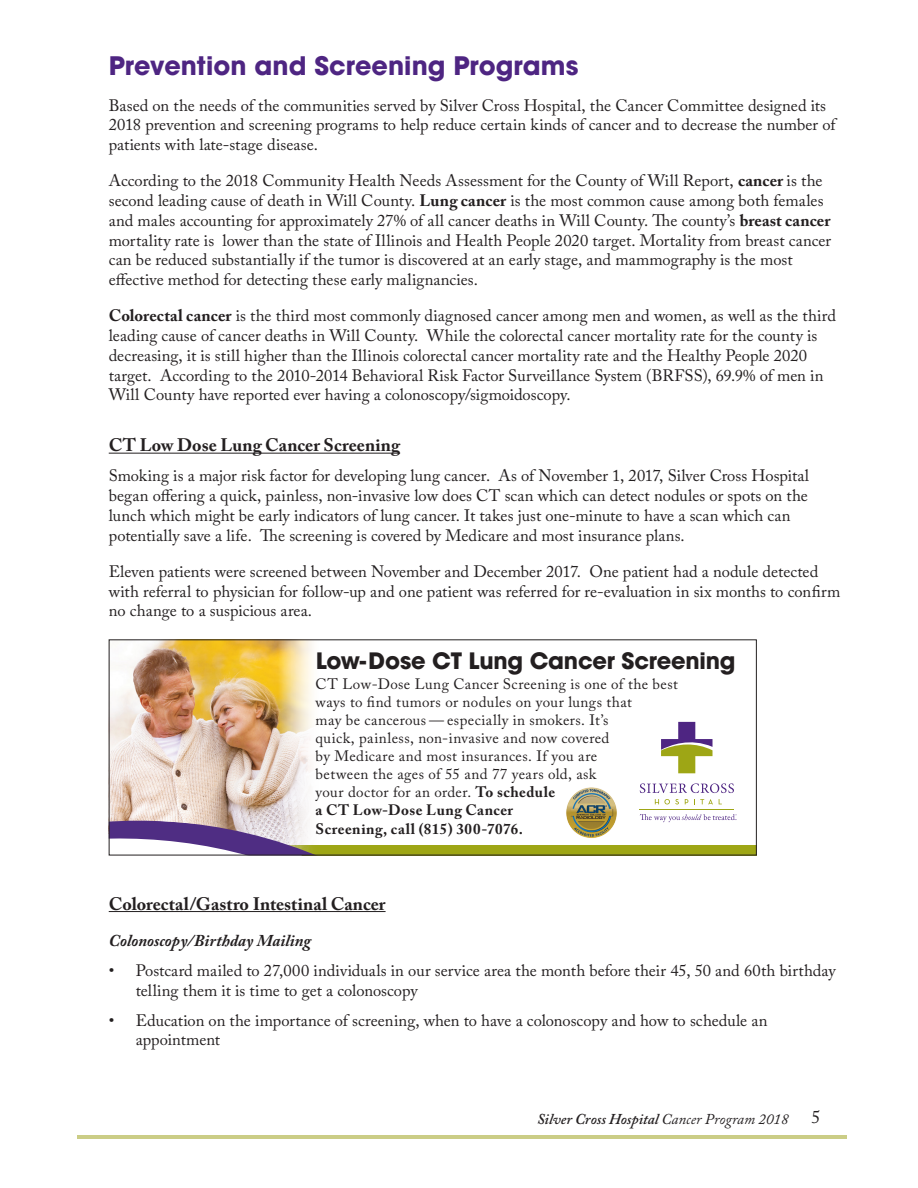
<style>
.page{position:relative;width:918px;height:1188px;background:#fff}
.page>*{position:absolute;margin:0;border:0;box-sizing:border-box;transform-origin:0 0}
.t1{font:700 25.5px "ITC Avant Garde Gothic";color:#4e2582}
.t2{font:700 22.65px "ITC Avant Garde Gothic";letter-spacing:-.01em;color:#231f20}
.t3{font:700 18px "Adobe Caslon Pro";color:#231f20}
.t4{font:18px "Adobe Caslon Pro";color:#231f20}
.t5{font:16.5px/19.8px "Adobe Caslon Pro";color:#231f20}
.t6{font:italic 700 16.5px "Adobe Caslon Pro";color:#231f20}
.t7{font:15px/18px "Adobe Caslon Pro";letter-spacing:.025em;color:#231f20}
.t8{font:italic 600 15px "Adobe Caslon Pro";color:#231f20}
.s1{font-weight:700}
.s2{font-weight:400}
</style>
<div class="page">
<hr style="left:77px;top:1135px;width:770px;height:3px;background:#cbcd86">
<hr style="left:109px;top:453px;width:291px;height:1px;background:#231f20">
<hr style="left:109px;top:911px;width:277px;height:1px;background:#231f20">
<div style="left:266px;top:845px;width:491px;height:10px;background:#9ea615"></div>
<img style="left:111px;top:641px;width:202px;height:176px">
<svg style="left:661px;top:722px;width:52px;height:51px"></svg>
<svg style="left:640px;top:783px;width:94px;height:10px"></svg>
<svg style="left:655px;top:799px;width:24px;height:5px"></svg>
<svg style="left:685px;top:799px;width:3px;height:5px"></svg>
<svg style="left:694px;top:799px;width:19px;height:5px"></svg>
<hr style="left:640px;top:809px;width:94px;height:1px;background:#9ea615">
<svg style="left:640px;top:814px;width:97px;height:8px"></svg>
<svg style="left:111px;top:817px;width:200px;height:36px"></svg>
<img style="left:566px;top:787px;width:51px;height:51px">
<p class="t1" style="left:109px;top:49px;width:471px">Prevention and Screening Programs</p>
<p class="t5" style="left:109px;top:95px;width:728px">Based on the needs of the communities served by Silver Cross Hospital, the Cancer Committee designed its<br>2018 prevention and screening programs to help reduce certain kinds of cancer and to decrease the number of patients with late-stage disease.</p>
<p class="t5" style="left:109px;top:171px;width:724px">According to the 2018 Community Health Needs Assessment for the County of Will Report, <span class="s1">cancer</span> is the second leading cause of death in Will County. <span class="s1">Lung cancer</span> is the most common cause among both females and males accounting for approximately 27% of all cancer deaths in Will County. The county’s <span class="s1">breast cancer </span>mortality rate is lower than the state of Illinois and Health People 2020 target. Mortality from breast cancer can be reduced substantially if the tumor is discovered at an early stage, and mammography is the most effective method for detecting these early malignancies.</p>
<p class="t5" style="left:109px;top:306px;width:729px"><span class="s1">Colorectal cancer</span> is the third most commonly diagnosed cancer among men and women, as well as the third leading cause of cancer deaths in Will County. While the colorectal cancer mortality rate for the county is decreasing, it is still higher than the Illinois colorectal cancer mortality rate and the Healthy People 2020 target. According to the 2010-2014 Behavioral Risk Factor Surveillance System (BRFSS), 69.9% of men in Will County have reported ever having a colonoscopy/sigmoidoscopy.</p>
<p class="t3" style="left:109px;top:435px;width:293px">CT Low Dose Lung Cancer Screening</p>
<p class="t5" style="left:109px;top:466px;width:702px">Smoking is a major risk factor for developing lung cancer. As of November 1, 2017, Silver Cross Hospital began offering a quick, painless, non-invasive low does CT scan which can detect nodules or spots on the lunch which might be early indicators of lung cancer. It takes just one-minute to have a scan which can potentially save a life. The screening is covered by Medicare and most insurance plans.</p>
<p class="t5" style="left:109px;top:561px;width:733px">Eleven patients were screened between November and December 2017. One patient had a nodule detected with referral to physician for follow-up and one patient was referred for re-evaluation in six months to confirm no change to a suspicious area.</p>
<p class="t2" style="left:316px;top:645px;width:421px">Low-Dose CT Lung Cancer Screening</p>
<p class="t7" style="left:316px;top:675px;width:364px">CT Low-Dose Lung Cancer Screening is one of the best ways to find tumors or nodules on your lungs that<br>may be cancerous — especially in smokers. It’s<br>quick, painless, non-invasive and now covered<br>by Medicare and most insurances. If you are<br>between the ages of 55 and 77 years old, ask<br>your doctor for an order. <span class="s1">To schedule<br>a CT Low-Dose Lung Cancer<br>Screening, call (815) 300-7076.</span></p>
<p class="t3" style="left:109px;top:893px;width:278px">Colorectal/Gastro Intestinal Cancer</p>
<p class="t6" style="left:109px;top:930px;width:204px">Colonoscopy/Birthday Mailing</p>
<p class="t5" style="left:136px;top:960px;width:701px;text-indent:-27px">• Postcard mailed to 27,000 individuals in our service area the month before their 45, 50 and 60th birthday telling them it is time to get a colonoscopy</p>
<p class="t5" style="left:136px;top:1010px;width:633px;text-indent:-27px">• Education on the importance of screening, when to have a colonoscopy and how to schedule an appointment</p>
<p class="t8" style="left:537px;top:1110px;width:253px">Silver Cross Hospital <span class="s2">Cancer Program 2018</span></p>
<p class="t4" style="left:812px;top:1106px;width:10px">5</p>
</div>
